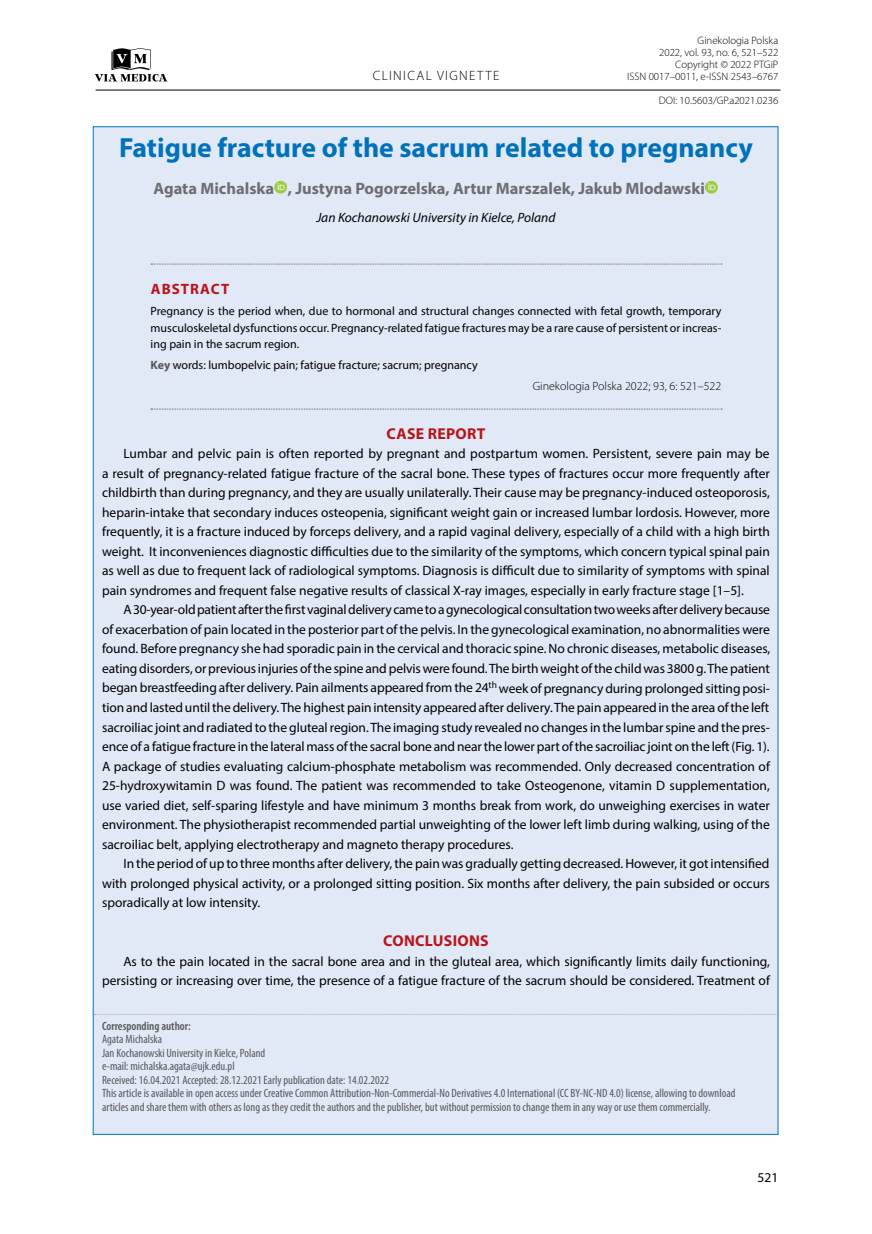
<style>
.page{position:relative;width:872px;height:1234px;background:#fff}
.page>*{position:absolute;margin:0;border:0;box-sizing:border-box;transform-origin:0 0}
.t1{font:700 27.75px "Myriad Pro";color:#0072bc}
.t2{font:700 16.5px "Myriad Pro";color:#6d6e71}
.t3{font:700 15.75px "Myriad Pro";letter-spacing:.02em;color:#ba141a}
.t4{font:700 15px "Myriad Pro";letter-spacing:.07em;color:#ba141a}
.t5{font:13.5px/19.5px "Myriad Pro";color:#000;text-align:justify}
.t6{font:italic 13.5px "Myriad Pro";color:#000}
.t7{font:300 13.5px "Myriad Pro";letter-spacing:.1em;color:#000}
.t8{font:condensed 12px/13.5px "Myriad Pro";color:#58595b}
.t9{font:12px/16.5px "Myriad Pro";color:#000;text-align:justify}
.t10{font:300 12px "Myriad Pro";color:#000}
.t11{font:600 condensed 12px "Myriad Pro";color:#58595b}
.t12{font:300 10.8px/12px "Myriad Pro";color:#000;text-align:right}
.s1{font-weight:700;color:#58595b}
</style>
<div class="page">
<svg style="left:95px;top:48px;width:72px;height:34px"></svg>
<hr style="left:96px;top:90px;width:684px;height:1px;background:#000">
<div style="left:93px;top:126px;width:685px;height:1008px;background:#e1e8f6"></div>
<svg style="left:274px;top:181px;width:13px;height:12px"></svg>
<svg style="left:278px;top:183px;width:7px;height:7px"></svg>
<svg style="left:705px;top:181px;width:13px;height:12px"></svg>
<svg style="left:708px;top:183px;width:7px;height:7px"></svg>
<svg style="left:151px;top:263px;width:571px;height:1px"></svg>
<svg style="left:151px;top:408px;width:571px;height:1px"></svg>
<p class="t7" style="left:373px;top:68px;width:128px">CLINICAL VIGNETTE</p>
<p class="t12" style="left:627px;top:35px;width:153px">Ginekologia Polska<br>2022, vol. 93, no. 6, 521–522<br>Copyright © 2022 PTGiP<br>ISSN 0017–0011, e-ISSN 2543–6767</p>
<p class="t12" style="left:659px;top:95px;width:121px">DOI: 10.5603/GP.a2021.0236</p>
<h1 class="t1" style="left:119px;top:129px;width:635px">Fatigue fracture of the sacrum related to pregnancy</h1>
<p class="t2" style="left:153px;top:177px;width:553px">Agata Michalska , Justyna Pogorzelska, Artur Marszalek, Jakub Mlodawski</p>
<p class="t6" style="left:316px;top:209px;width:241px">Jan Kochanowski University in Kielce, Poland</p>
<p class="t4" style="left:151px;top:279px;width:80px">ABSTRACT</p>
<p class="t9" style="left:151px;top:302px;width:572px">Pregnancy is the period when, due to hormonal and structural changes connected with fetal growth, temporary musculoskeletal dysfunctions occur. Pregnancy-related fatigue fractures may be a rare cause of persistent or increas&shy;ing pain in the sacrum region.</p>
<p class="t9" style="left:151px;top:356px;width:329px"><span class="s1">Key</span> words: lumbopelvic pain; fatigue fracture; sacrum; pregnancy</p>
<p class="t10" style="left:532px;top:379px;width:190px">Ginekologia Polska 2022; 93, 6: 521–522</p>
<p class="t3" style="left:386px;top:423px;width:100px">CASE REPORT</p>
<p class="t5" style="left:102px;top:444px;width:669px;text-indent:21px">Lumbar and pelvic pain is often reported by pregnant and postpartum women. Persistent, severe pain may be a result of pregnancy-related fatigue fracture of the sacral bone. These types of fractures occur more frequently after childbirth than during pregnancy, and they are usually unilaterally. Their cause may be pregnancy-induced osteoporosis, heparin-intake that secondary induces osteopenia, significant weight gain or increased lumbar lordosis. However, more frequently, it is a fracture induced by forceps delivery, and a rapid vaginal delivery, especially of a child with a high birth weight. It inconveniences diagnostic difficulties due to the similarity of the symptoms, which concern typical spinal pain as well as due to frequent lack of radiological symptoms. Diagnosis is difficult due to similarity of symptoms with spinal pain syndromes and frequent false negative results of classical X-ray images, especially in early fracture stage [1–5].</p>
<p class="t5" style="left:102px;top:599px;width:670px;text-indent:21px">A 30-year-old patient after the first vaginal delivery came to a gynecological consultation two weeks after delivery because of exacerbation of pain located in the posterior part of the pelvis. In the gynecological examination, no abnormalities were found. Before pregnancy she had sporadic pain in the cervical and thoracic spine. No chronic diseases, metabolic diseases, eating disorders, or previous injuries of the spine and pelvis were found. The birth weight of the child was 3800 g. The patient began breastfeeding after delivery. Pain ailments appeared from the 24<sup>th</sup> week of pregnancy during prolonged sitting posi&shy;tion and lasted until the delivery. The highest pain intensity appeared after delivery. The pain appeared in the area of the left sacroiliac joint and radiated to the gluteal region. The imaging study revealed no changes in the lumbar spine and the pres&shy;ence of a fatigue fracture in the lateral mass of the sacral bone and near the lower part of the sacroiliac joint on the left (Fig. 1).<br>A package of studies evaluating calcium-phosphate metabolism was recommended. Only decreased concentration of 25-hydroxywitamin D was found. The patient was recommended to take Osteogenone, vitamin D supplementation, use varied diet, self-sparing lifestyle and have minimum 3 months break from work, do unweighing exercises in water environment. The physiotherapist recommended partial unweighting of the lower left limb during walking, using of the sacroiliac belt, applying electrotherapy and magneto therapy procedures.</p>
<p class="t5" style="left:102px;top:853px;width:669px;text-indent:21px">In the period of up to three months after delivery, the pain was gradually getting decreased. However, it got intensified with prolonged physical activity, or a prolonged sitting position. Six months after delivery, the pain subsided or occurs sporadically at low intensity.</p>
<p class="t3" style="left:383px;top:930px;width:107px">CONCLUSIONS</p>
<p class="t5" style="left:102px;top:951px;width:669px;text-align:right">As to the pain located in the sacral bone area and in the gluteal area, which significantly limits daily functioning, persisting or increasing over time, the presence of a fatigue fracture of the sacrum should be considered. Treatment of</p>
<p class="t11" style="left:102px;top:1018px;width:90px">Corresponding author:</p>
<p class="t8" style="left:102px;top:1032px;width:635px">Agata Michalska<br>Jan Kochanowski University in Kielce, Poland<br>e-mail: michalska.agata@ujk.edu.pl<br>Received: 16.04.2021 Accepted: 28.12.2021 Early publication date: 14.02.2022<br>This article is available in open access under Creative Common Attribution-Non-Commercial-No Derivatives 4.0 International (CC BY-NC-ND 4.0) license, allowing to download articles and share them with others as long as they credit the authors and the publisher, but without permission to change them in any way or use them commercially.</p>
<p class="t5" style="left:757px;top:1167px;width:22px">521</p>
</div>
